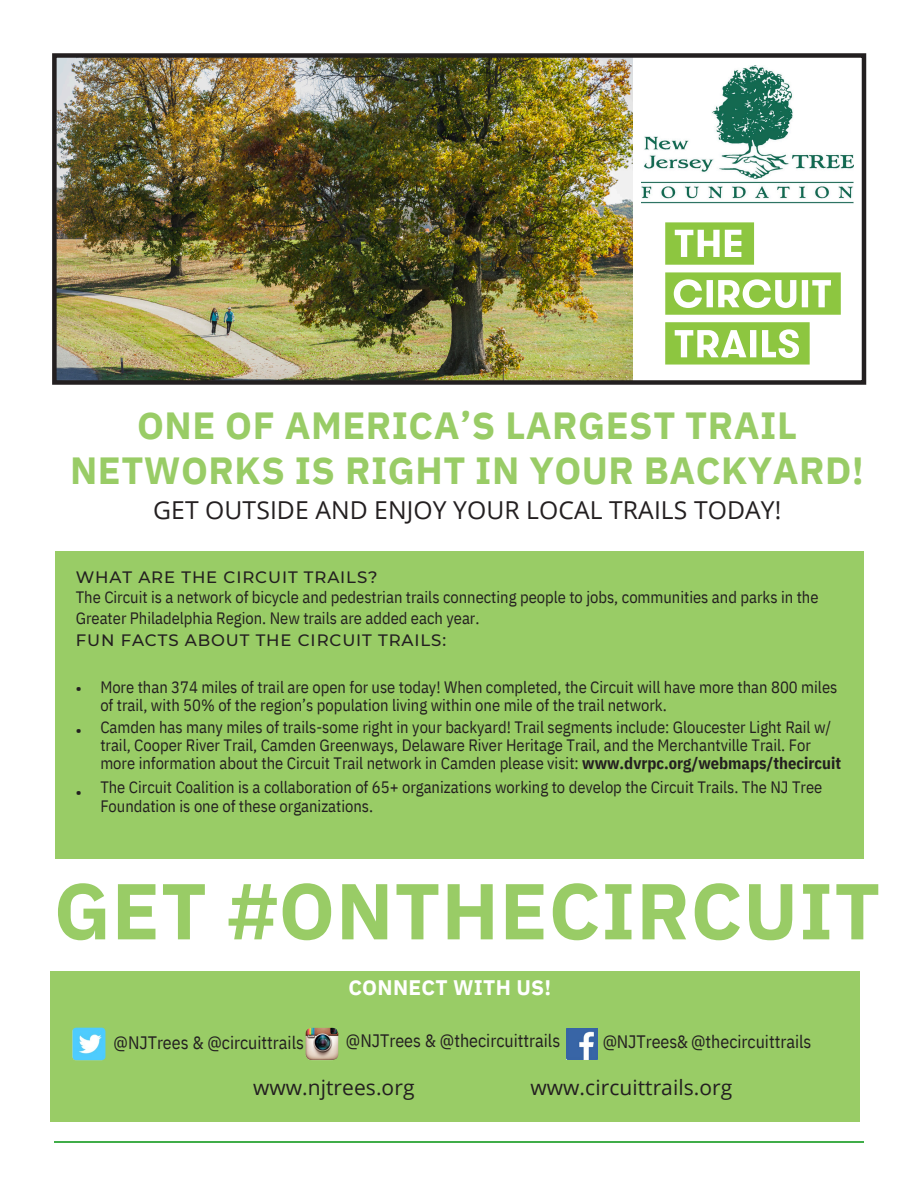
<style>
.page{position:relative;width:918px;height:1188px;background:#fff}
.page>*{position:absolute;margin:0;border:0;box-sizing:border-box;transform-origin:0 0}
.t1{font:700 79.05px "IBM Plex Sans";letter-spacing:.015em;color:#9c6}
.t2{font:700 37.8px/45px "IBM Plex Sans";letter-spacing:.015em;color:#9c6;text-align:center}
.t3{font:24.75px "Open Sans";letter-spacing:.005em;color:#231f20}
.t4{font:21px "Open Sans";letter-spacing:.005em;color:#231f20}
.t5{font:700 21px "IBM Plex Sans";letter-spacing:.015em;color:#fff}
.t6{font:18px "IBM Plex Sans Cond";color:#231f20}
.t7{font:16.5px/20.2px "IBM Plex Sans Cond";color:#231f20}
.t8{font:500 16.5px "Montserrat";letter-spacing:.055em;color:#231f20}
.t9{font:16.5px "IBM Plex Sans";color:#231f20}
.s1{font-weight:700}
</style>
<div class="page">
<div style="left:55px;top:551px;width:809px;height:307px;background:#9c6"></div>
<img style="left:57px;top:58px;width:575px;height:322px">
<div style="left:51px;top:995px;width:809px;height:127px;background:#9c6"></div>
<hr style="left:54px;top:1141px;width:810px;height:2px;background:#40ad49">
<svg style="left:665px;top:222px;width:89px;height:43px"></svg>
<svg style="left:665px;top:272px;width:176px;height:43px"></svg>
<svg style="left:665px;top:322px;width:145px;height:43px"></svg>
<div style="left:52px;top:53px;width:814px;height:332px;border:4px solid #231f20"></div>
<img style="left:72px;top:1028px;width:33px;height:32px;border-radius:4px">
<img style="left:566px;top:1028px;width:32px;height:32px">
<img style="left:306px;top:1028px;width:32px;height:32px;border-radius:6px">
<div style="left:51px;top:971px;width:809px;height:41px;background:#9c6"></div>
<img style="left:642px;top:66px;width:211px;height:138px">
<p class="t2" style="left:70px;top:402px;width:795px">ONE OF AMERICA’S LARGEST TRAIL<br>NETWORKS IS RIGHT IN YOUR BACKYARD!</p>
<p class="t3" style="left:153px;top:492px;width:630px">GET OUTSIDE AND ENJOY YOUR LOCAL TRAILS TODAY!</p>
<p class="t8" style="left:76px;top:567px;width:303px">WHAT ARE THE CIRCUIT TRAILS?</p>
<p class="t7" style="left:76px;top:587px;width:744px">The Circuit is a network of bicycle and pedestrian trails connecting people to jobs, communities and parks in the<br>Greater Philadelphia Region. New trails are added each year.</p>
<p class="t8" style="left:76px;top:630px;width:372px">FUN FACTS ABOUT THE CIRCUIT TRAILS:</p>
<p class="t7" style="left:100px;top:678px;width:739px;line-height:18px">More than 374 miles of trail are open for use today! When completed, the Circuit will have more than 800 miles of trail, with 50% of the region’s population living within one mile of the trail network.</p>
<p class="t7" style="left:100px;top:717px;width:732px">Camden has many miles of trails-some right in your backyard! Trail segments include: Gloucester Light Rail w/</p>
<h1 class="t7" style="left:100px;top:735px;width:712px">trail, Cooper River Trail, Camden Greenways, Delaware River Heritage Trail, and the Merchantville Trail. For</h1>
<h3 class="t7" style="left:100px;top:753px;width:742px">more information about the Circuit Trail network in Camden please visit: <span class="s1">www.dvrpc.org/webmaps/thecircuit</span></h3>
<p class="t7" style="left:100px;top:777px;width:723px;line-height:19.2px">The Circuit Coalition is a collaboration of 65+ organizations working to develop the Circuit Trails. The NJ Tree<br>Foundation is one of these organizations.</p>
<p class="t9" style="left:76px;top:677px;width:8px">•</p>
<p class="t9" style="left:76px;top:719px;width:8px">•</p>
<p class="t9" style="left:76px;top:781px;width:8px">•</p>
<p class="t1" style="left:54px;top:858px;width:828px">GET #ONTHECIRCUIT</p>
<p class="t5" style="left:348px;top:974px;width:205px">CONNECT WITH US!</p>
<p class="t6" style="left:114px;top:1030px;width:192px">@NJTrees &amp; @circuittrails</p>
<p class="t6" style="left:346px;top:1029px;width:216px">@NJTrees &amp; @thecircuittrails</p>
<p class="t4" style="left:253px;top:1073px;width:163px">www.njtrees.org</p>
<h4 class="t4" style="left:530px;top:1073px;width:203px">www.circuittrails.org</h4>
<p class="t6" style="left:603px;top:1029px;width:210px">@NJTrees&amp; @thecircuittrails</p>
</div>
